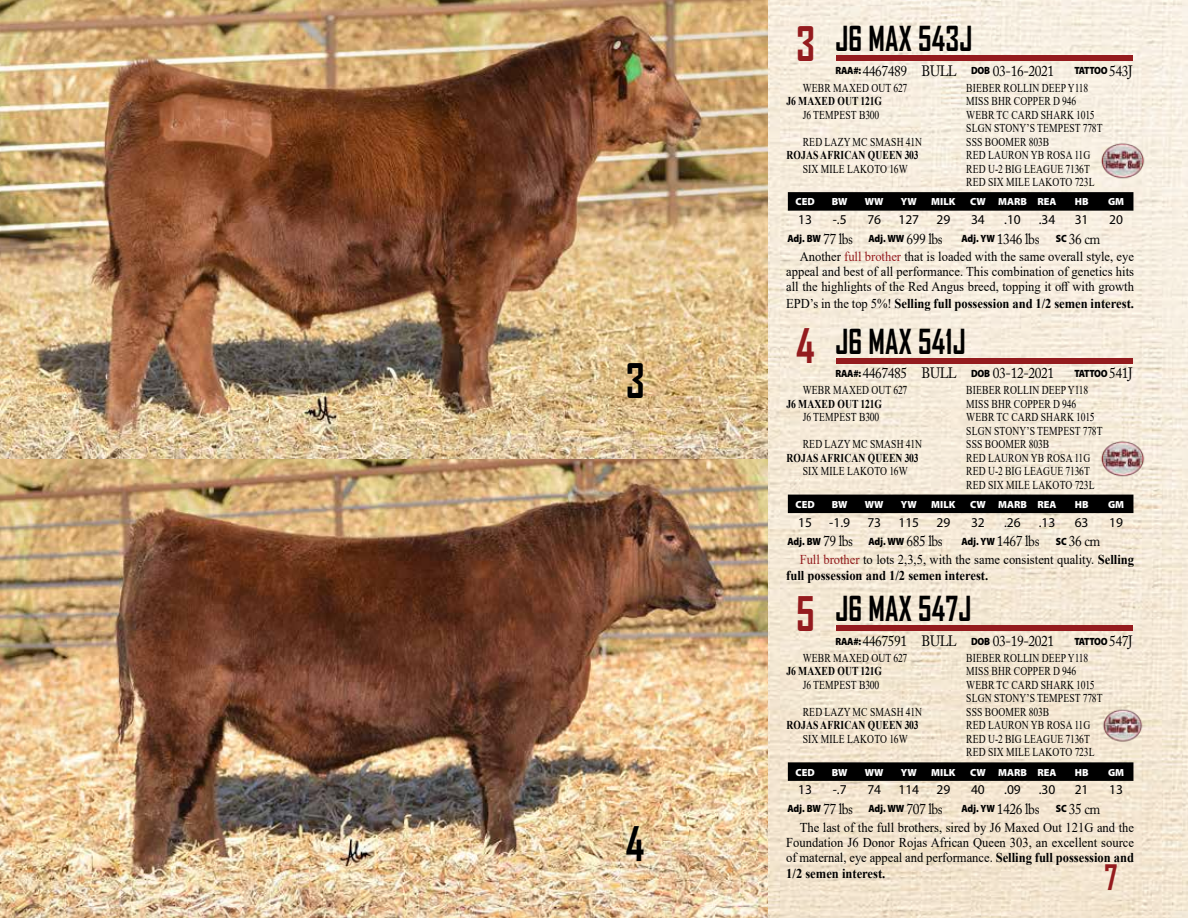
<style>
.page{position:relative;width:1188px;height:918px;background:#fff}
.page>*{position:absolute;margin:0;border:0;box-sizing:border-box;transform-origin:0 0}
.t1{font:700 45.6px "Agency FB";color:#941b1e;scale:.9 1}
.t2{font:700 45.6px "Agency FB";color:#000;scale:.9 1}
.t3{font:700 33.6px "Agency FB";color:#941b1e;scale:.9 1}
.t4{font:700 33px "Agency FB";letter-spacing:.005em;color:#000;scale:.9 1}
.t5{font:15px "Adobe Caslon Pro";letter-spacing:-.03em;color:#000;scale:.9 1}
.t6{font:13.5px/15.5px "Times New Roman";color:#000;text-align:justify;scale:.93 1}
.t7{font:13.5px "Myriad Pro";color:#000}
.t8{font:12px/13.5px "Times New Roman";letter-spacing:.015em;color:#000;scale:.8 1}
.t9{font:700 12px "Times New Roman";letter-spacing:.015em;color:#000;scale:.8 1}
.t10{font:900 10.5px "Myriad Pro";letter-spacing:-.06em;color:#000;scale:.9 1}
.t11{font:900 10.35px "Myriad Pro";color:#fff}
.s1{font-family:"Myriad Pro";font-weight:900;font-size:10.5px}
.s2{font-family:"Adobe Caslon Pro";font-weight:400;font-size:15px}
.s3{color:#941b1e}
.s4{font-weight:700}
</style>
<div class="page">
<img style="left:768px;top:0;width:420px;height:918px">
<svg style="left:788px;top:192px;width:345px;height:19px"></svg>
<div style="left:836px;top:55px;width:297px;height:6px;background:#941b1e"></div>
<div style="left:788px;top:495px;width:345px;height:18px;background:#000"></div>
<div style="left:836px;top:358px;width:297px;height:5px;background:#941b1e"></div>
<svg style="left:788px;top:762px;width:345px;height:19px"></svg>
<div style="left:836px;top:626px;width:297px;height:5px;background:#941b1e"></div>
<img style="left:0;top:0;width:768px;height:918px">
<img style="left:1091px;top:135px;width:64px;height:52px">
<img style="left:1091px;top:432px;width:64px;height:52px">
<img style="left:1094px;top:702px;width:58px;height:42px">
<h1 class="t2" style="left:626px;top:352px;width:22px">3</h1>
<h1 class="t2" style="left:626px;top:815px;width:22px">4</h1>
<h1 class="t1" style="left:796px;top:15px;width:22px">3</h1>
<h3 class="t4" style="left:836px;top:18px;width:153px">J6 MAX 543J</h3>
<p class="t5" style="left:836px;top:62px;width:245px"><span class="s1">RAA#:</span> 4467489 BULL <span class="s1">DOB</span> 03-16-2021</p>
<p class="t10" style="left:1074px;top:64px;width:66px">TATTOO <span class="s2">543J</span></p>
<p class="t8" style="left:803px;top:81px;width:132px">WEBR MAXED OUT 627</p>
<p class="t8" style="left:966px;top:81px;width:154px">BIEBER ROLLIN DEEP Y118</p>
<p class="t9" style="left:786px;top:93px;width:121px">J6 MAXED OUT 121G</p>
<p class="t8" style="left:966px;top:94px;width:139px">MISS BHR COPPER D 946</p>
<p class="t8" style="left:803px;top:108px;width:97px">J6 TEMPEST B300</p>
<p class="t8" style="left:966px;top:108px;width:172px">WEBR TC CARD SHARK 1015<br>SLGN STONY’S TEMPEST 778T</p>
<p class="t8" style="left:803px;top:135px;width:151px">RED LAZY MC SMASH 41N</p>
<p class="t8" style="left:966px;top:135px;width:105px">SSS BOOMER 803B</p>
<p class="t9" style="left:786px;top:147px;width:167px">ROJAS AFRICAN QUEEN 303</p>
<p class="t8" style="left:966px;top:148px;width:157px">RED LAURON YB ROSA 11G</p>
<p class="t8" style="left:803px;top:162px;width:133px">SIX MILE LAKOTO 16W</p>
<p class="t8" style="left:966px;top:162px;width:162px">RED U-2 BIG LEAGUE 7136T<br>RED SIX MILE LAKOTO 723L</p>
<p class="t11" style="left:796px;top:195px;width:21px">CED</p>
<p class="t11" style="left:832px;top:195px;width:17px">BW</p>
<p class="t11" style="left:865px;top:195px;width:20px">WW</p>
<p class="t11" style="left:901px;top:195px;width:18px">YW</p>
<p class="t11" style="left:931px;top:195px;width:26px">MILK</p>
<p class="t11" style="left:970px;top:195px;width:88px">CW MARB REA</p>
<p class="t11" style="left:1075px;top:195px;width:15px">HB</p>
<p class="t11" style="left:1108px;top:195px;width:18px">GM</p>
<p class="t7" style="left:798px;top:211px;width:15px">13</p>
<p class="t7" style="left:833px;top:211px;width:15px">-.5</p>
<p class="t7" style="left:867px;top:211px;width:15px">76</p>
<p class="t7" style="left:898px;top:211px;width:22px">127</p>
<p class="t7" style="left:936px;top:211px;width:15px">29</p>
<p class="t7" style="left:971px;top:211px;width:15px">34</p>
<p class="t7" style="left:1004px;top:211px;width:18px">.10</p>
<p class="t7" style="left:1039px;top:211px;width:18px">.34</p>
<p class="t7" style="left:1075px;top:211px;width:15px">31</p>
<p class="t7" style="left:1109px;top:211px;width:15px">20</p>
<p class="t5" style="left:787px;top:230px;width:349px"><span class="s1">Adj. BW</span> 77 lbs <span class="s1">Adj. WW</span> 699 lbs <span class="s1">Adj. YW</span> 1346 lbs <span class="s1">SC</span> 36 cm</p>
<p class="t6" style="left:786px;top:249px;width:376px;text-indent:13px">Another <span class="s3">full brother</span> that is loaded with the same overall style, eye appeal and best of all performance. This combination of genetics hits all the highlights of the Red Angus breed, topping it off with growth EPD’s in the top 5%! <span class="s4">Selling full possession and 1/2 semen interest.</span></p>
<h1 class="t1" style="left:796px;top:318px;width:22px">4</h1>
<h3 class="t4" style="left:836px;top:321px;width:146px">J6 MAX 541J</h3>
<p class="t5" style="left:836px;top:364px;width:245px"><span class="s1">RAA#:</span> 4467485 BULL <span class="s1">DOB</span> 03-12-2021</p>
<p class="t10" style="left:1074px;top:366px;width:66px">TATTOO <span class="s2">541J</span></p>
<p class="t8" style="left:803px;top:383px;width:132px">WEBR MAXED OUT 627</p>
<p class="t8" style="left:966px;top:383px;width:154px">BIEBER ROLLIN DEEP Y118</p>
<p class="t9" style="left:786px;top:395px;width:121px">J6 MAXED OUT 121G</p>
<p class="t8" style="left:966px;top:397px;width:139px">MISS BHR COPPER D 946</p>
<p class="t8" style="left:803px;top:410px;width:97px">J6 TEMPEST B300</p>
<p class="t8" style="left:966px;top:410px;width:172px">WEBR TC CARD SHARK 1015<br>SLGN STONY’S TEMPEST 778T</p>
<p class="t8" style="left:803px;top:437px;width:151px">RED LAZY MC SMASH 41N</p>
<p class="t8" style="left:966px;top:437px;width:105px">SSS BOOMER 803B</p>
<p class="t9" style="left:786px;top:449px;width:167px">ROJAS AFRICAN QUEEN 303</p>
<p class="t8" style="left:966px;top:451px;width:157px">RED LAURON YB ROSA 11G</p>
<p class="t8" style="left:803px;top:464px;width:133px">SIX MILE LAKOTO 16W</p>
<p class="t8" style="left:966px;top:464px;width:162px">RED U-2 BIG LEAGUE 7136T<br>RED SIX MILE LAKOTO 723L</p>
<p class="t11" style="left:796px;top:497px;width:21px">CED</p>
<p class="t11" style="left:832px;top:497px;width:17px">BW</p>
<p class="t11" style="left:865px;top:497px;width:20px">WW</p>
<p class="t11" style="left:901px;top:497px;width:18px">YW</p>
<p class="t11" style="left:931px;top:497px;width:26px">MILK</p>
<p class="t11" style="left:970px;top:497px;width:88px">CW MARB REA</p>
<p class="t11" style="left:1075px;top:497px;width:15px">HB</p>
<p class="t11" style="left:1108px;top:497px;width:18px">GM</p>
<p class="t7" style="left:798px;top:514px;width:15px">15</p>
<p class="t7" style="left:829px;top:514px;width:22px">-1.9</p>
<p class="t7" style="left:867px;top:514px;width:15px">73</p>
<p class="t7" style="left:898px;top:514px;width:22px">115</p>
<p class="t7" style="left:936px;top:514px;width:15px">29</p>
<p class="t7" style="left:971px;top:514px;width:15px">32</p>
<p class="t7" style="left:1004px;top:514px;width:18px">.26</p>
<p class="t7" style="left:1039px;top:514px;width:18px">.13</p>
<p class="t7" style="left:1075px;top:514px;width:15px">63</p>
<p class="t7" style="left:1109px;top:514px;width:15px">19</p>
<p class="t5" style="left:787px;top:532px;width:349px"><span class="s1">Adj. BW</span> 79 lbs <span class="s1">Adj. WW</span> 685 lbs <span class="s1">Adj. YW</span> 1467 lbs <span class="s1">SC</span> 36 cm</p>
<p class="t6" style="left:786px;top:551px;width:376px;line-height:16.2px;text-indent:13px"><span class="s3">Full brother</span> to lots 2,3,5, with the same consistent quality. <span class="s4">Selling full possession and 1/2 semen interest.</span></p>
<h1 class="t1" style="left:796px;top:586px;width:22px">5</h1>
<h3 class="t4" style="left:836px;top:588px;width:152px">J6 MAX 547J</h3>
<p class="t5" style="left:836px;top:632px;width:245px"><span class="s1">RAA#:</span> 4467591 BULL <span class="s1">DOB</span> 03-19-2021</p>
<p class="t10" style="left:1074px;top:634px;width:66px">TATTOO <span class="s2">547J</span></p>
<p class="t8" style="left:803px;top:651px;width:132px">WEBR MAXED OUT 627</p>
<p class="t8" style="left:966px;top:651px;width:154px">BIEBER ROLLIN DEEP Y118</p>
<p class="t9" style="left:786px;top:663px;width:121px">J6 MAXED OUT 121G</p>
<p class="t8" style="left:966px;top:664px;width:139px">MISS BHR COPPER D 946</p>
<p class="t8" style="left:803px;top:678px;width:97px">J6 TEMPEST B300</p>
<p class="t8" style="left:966px;top:678px;width:172px">WEBR TC CARD SHARK 1015<br>SLGN STONY’S TEMPEST 778T</p>
<p class="t8" style="left:803px;top:705px;width:151px">RED LAZY MC SMASH 41N</p>
<p class="t8" style="left:966px;top:705px;width:105px">SSS BOOMER 803B</p>
<p class="t9" style="left:786px;top:717px;width:167px">ROJAS AFRICAN QUEEN 303</p>
<p class="t8" style="left:966px;top:718px;width:157px">RED LAURON YB ROSA 11G</p>
<p class="t8" style="left:803px;top:732px;width:133px">SIX MILE LAKOTO 16W</p>
<p class="t8" style="left:966px;top:732px;width:162px">RED U-2 BIG LEAGUE 7136T<br>RED SIX MILE LAKOTO 723L</p>
<p class="t11" style="left:796px;top:765px;width:21px">CED</p>
<p class="t11" style="left:832px;top:765px;width:17px">BW</p>
<p class="t11" style="left:865px;top:765px;width:20px">WW</p>
<p class="t11" style="left:901px;top:765px;width:18px">YW</p>
<p class="t11" style="left:931px;top:765px;width:26px">MILK</p>
<p class="t11" style="left:970px;top:765px;width:88px">CW MARB REA</p>
<p class="t11" style="left:1075px;top:765px;width:15px">HB</p>
<p class="t11" style="left:1108px;top:765px;width:18px">GM</p>
<p class="t7" style="left:798px;top:782px;width:15px">13</p>
<p class="t7" style="left:833px;top:782px;width:15px">-.7</p>
<p class="t7" style="left:867px;top:782px;width:15px">74</p>
<p class="t7" style="left:898px;top:782px;width:22px">114</p>
<p class="t7" style="left:936px;top:782px;width:15px">29</p>
<p class="t7" style="left:971px;top:782px;width:15px">40</p>
<p class="t7" style="left:1004px;top:782px;width:18px">.09</p>
<p class="t7" style="left:1039px;top:782px;width:18px">.30</p>
<p class="t7" style="left:1075px;top:782px;width:15px">21</p>
<p class="t7" style="left:1109px;top:782px;width:15px">13</p>
<p class="t5" style="left:787px;top:800px;width:349px"><span class="s1">Adj. BW</span> 77 lbs <span class="s1">Adj. WW</span> 707 lbs <span class="s1">Adj. YW</span> 1426 lbs <span class="s1">SC</span> 35 cm</p>
<p class="t6" style="left:786px;top:819px;width:376px;text-indent:13px">The last of the full brothers, sired by J6 Maxed Out 121G and the Foundation J6 Donor Rojas African Queen 303, an excellent source of maternal, eye appeal and performance. <span class="s4">Selling full possession and 1/2 semen interest.</span></p>
<h2 class="t3" style="left:1105px;top:856px;width:16px">7</h2>
</div>
